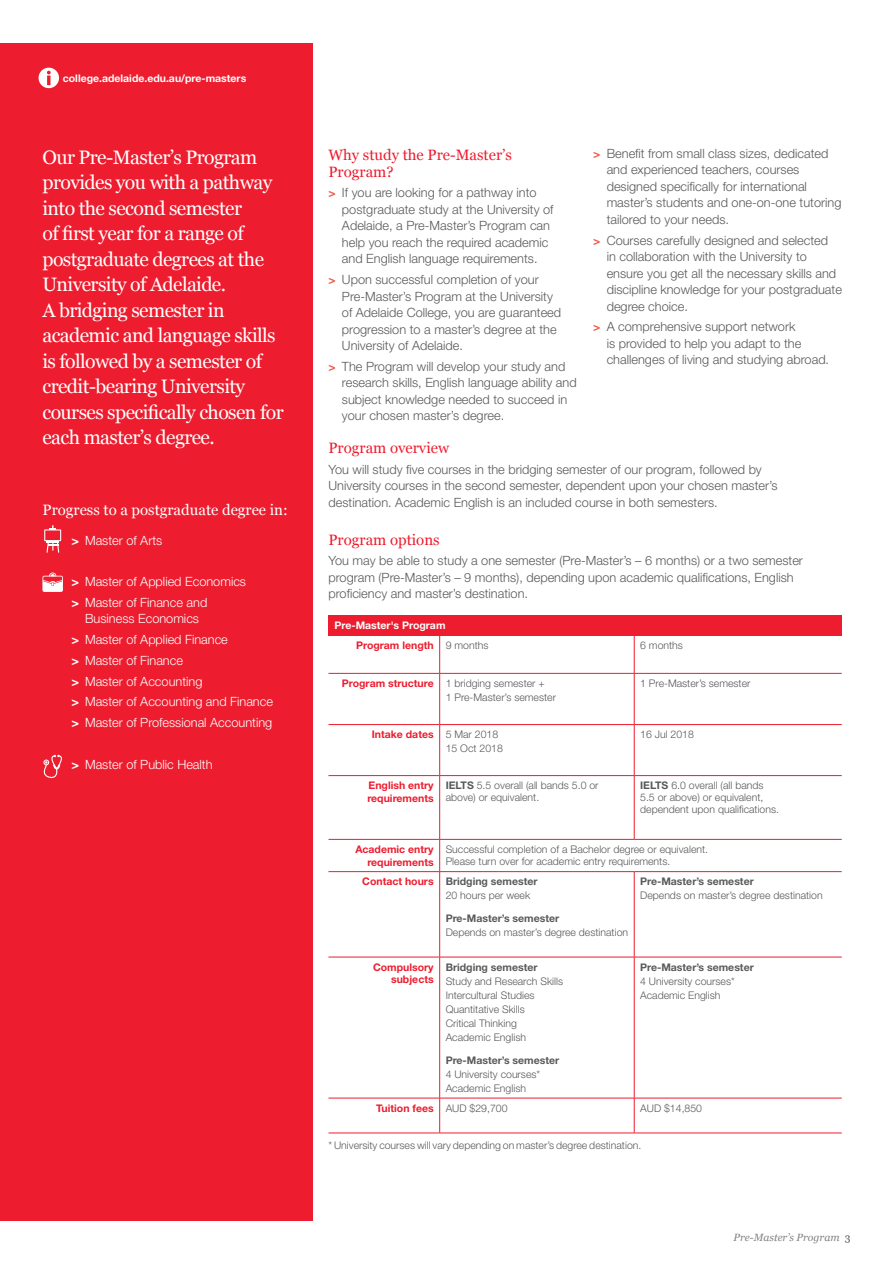
<style>
.page{position:relative;width:893px;height:1263px;background:#fff}
.page>*{position:absolute;margin:0;border:0;box-sizing:border-box;transform-origin:0 0}
.t1{font:19.5px/25.5px "Georgia";letter-spacing:-.03em;color:#fff}
.t2{font:15px/16.5px "Georgia";color:#ed1c2e}
.t3{font:15px "Georgia";color:#fff}
.t4{font:300 12.75px/16.5px "Helvetica Neue LT Std";color:#58595b}
.t5{font:300 12.75px/20.7px "Helvetica Neue LT Std";color:#fff}
.t6{font:300 10.5px/14.1px "Helvetica Neue LT Std";color:#58595b}
.t7{font:700 10.5px/14.1px "Helvetica Neue LT Std";color:#58595b}
.t8{font:700 10.5px/12.8px "Helvetica Neue LT Std";color:#ed1c2e;text-align:right}
.t9{font:700 10.5px/20px "Helvetica Neue LT Std";color:#fff}
.t10{font:italic 10.5px "Georgia";color:#808285}
.s1{font-weight:700;font-size:12px;color:#f15b4a}
.s2{color:#ed1c2e}
.s3{font-weight:300;color:#58595b}
.s4{font-weight:700}
.s5{font-weight:700;color:#ed1c2e}
.s6{font-weight:300}
.s7{font-style:normal;color:#58595b}
</style>
<div class="page">
<div style="left:0;top:43px;width:313px;height:1177px;background:#ed1c2e"></div>
<div style="left:39px;top:68px;width:20px;height:20px;background:#fff;border-radius:50%"></div>
<svg style="left:47px;top:71px;width:4px;height:14px"></svg>
<div style="left:328px;top:615px;width:514px;height:21px;background:#ed1c2e"></div>
<hr style="left:439px;top:636px;width:1px;height:37px;background:#ed1c2e">
<hr style="left:634px;top:636px;width:1px;height:37px;background:#ed1c2e">
<hr style="left:328px;top:673px;width:112px;height:1px;background:#ed1c2e">
<hr style="left:328px;top:724px;width:112px;height:1px;background:#ed1c2e">
<hr style="left:439px;top:674px;width:1px;height:50px;background:#ed1c2e">
<hr style="left:439px;top:725px;width:1px;height:50px;background:#ed1c2e">
<hr style="left:440px;top:673px;width:194px;height:1px;background:#ed1c2e">
<hr style="left:440px;top:724px;width:194px;height:1px;background:#ed1c2e">
<hr style="left:634px;top:674px;width:1px;height:50px;background:#ed1c2e">
<hr style="left:634px;top:725px;width:1px;height:50px;background:#ed1c2e">
<hr style="left:634px;top:673px;width:208px;height:1px;background:#ed1c2e">
<hr style="left:634px;top:724px;width:208px;height:1px;background:#ed1c2e">
<hr style="left:328px;top:775px;width:112px;height:1px;background:#ed1c2e">
<hr style="left:439px;top:776px;width:1px;height:63px;background:#ed1c2e">
<hr style="left:440px;top:775px;width:194px;height:1px;background:#ed1c2e">
<hr style="left:634px;top:776px;width:1px;height:63px;background:#ed1c2e">
<hr style="left:634px;top:775px;width:208px;height:1px;background:#ed1c2e">
<hr style="left:328px;top:839px;width:112px;height:1px;background:#ed1c2e">
<hr style="left:439px;top:839px;width:1px;height:32px;background:#ed1c2e">
<hr style="left:440px;top:839px;width:194px;height:1px;background:#ed1c2e">
<hr style="left:634px;top:839px;width:208px;height:1px;background:#ed1c2e">
<hr style="left:328px;top:871px;width:112px;height:1px;background:#ed1c2e">
<hr style="left:439px;top:872px;width:1px;height:85px;background:#ed1c2e">
<hr style="left:440px;top:871px;width:194px;height:1px;background:#ed1c2e">
<hr style="left:634px;top:872px;width:1px;height:85px;background:#ed1c2e">
<hr style="left:634px;top:871px;width:208px;height:1px;background:#ed1c2e">
<hr style="left:328px;top:957px;width:112px;height:1px;background:#ed1c2e">
<hr style="left:328px;top:1098px;width:112px;height:1px;background:#ed1c2e">
<hr style="left:328px;top:1133px;width:112px;height:1px;background:#ed1c2e">
<hr style="left:439px;top:957px;width:1px;height:141px;background:#ed1c2e">
<hr style="left:439px;top:1098px;width:1px;height:35px;background:#ed1c2e">
<hr style="left:440px;top:957px;width:194px;height:1px;background:#ed1c2e">
<hr style="left:440px;top:1098px;width:194px;height:1px;background:#ed1c2e">
<hr style="left:440px;top:1133px;width:194px;height:1px;background:#ed1c2e">
<hr style="left:634px;top:957px;width:1px;height:141px;background:#ed1c2e">
<hr style="left:634px;top:1098px;width:1px;height:35px;background:#ed1c2e">
<hr style="left:634px;top:957px;width:208px;height:1px;background:#ed1c2e">
<hr style="left:634px;top:1098px;width:208px;height:1px;background:#ed1c2e">
<hr style="left:634px;top:1133px;width:208px;height:1px;background:#ed1c2e">
<svg style="left:42px;top:572px;width:21px;height:20px"></svg>
<svg style="left:43px;top:755px;width:19px;height:23px"></svg>
<svg style="left:44px;top:525px;width:17px;height:28px"></svg>
<p class="t9" style="left:63px;top:68px;width:185px">college.adelaide.edu.au/pre-masters</p>
<p class="t4" style="left:607px;top:145px;width:236px;text-indent:-14px"><span class="s1">&gt;</span> Benefit from small class sizes, dedicated and experienced teachers, courses designed specifically for international master’s students and one-on-one tutoring tailored to your needs.</p>
<p class="t4" style="left:607px;top:232px;width:237px;text-indent:-14px"><span class="s1">&gt;</span> Courses carefully designed and selected<br>in collaboration with the University to ensure you get all the necessary skills and discipline knowledge for your postgraduate degree choice.</p>
<p class="t4" style="left:607px;top:318px;width:224px;text-indent:-14px"><span class="s1">&gt;</span> A comprehensive support network<br>is provided to help you adapt to the challenges of living and studying abroad.</p>
<p class="t1" style="left:42px;top:143px;width:243px">Our Pre-Master’s Program provides you with a pathway into the second semester<br>of first year for a range of postgraduate degrees at the<br>University of Adelaide.<br>A bridging semester in academic and language skills is followed by a semester of credit-bearing University courses specifically chosen for each master’s degree.</p>
<p class="t2" style="left:328px;top:146px;width:185px">Why study the Pre-Master’s<br>Program?</p>
<p class="t4" style="left:342px;top:184px;width:213px;text-indent:-14px"><span class="s1">&gt;</span> If you are looking for a pathway into postgraduate study at the University of Adelaide, a Pre-Master’s Program can help you reach the required academic and English language requirements.</p>
<p class="t4" style="left:342px;top:271px;width:221px;text-indent:-14px"><span class="s1">&gt;</span> Upon successful completion of your Pre-Master’s Program at the University of Adelaide College, you are guaranteed progression to a master’s degree at the University of Adelaide.</p>
<p class="t4" style="left:342px;top:358px;width:236px;text-indent:-14px"><span class="s1">&gt;</span> The Program will develop your study and research skills, English language ability and subject knowledge needed to succeed in your chosen master’s degree.</p>
<p class="t2" style="left:328px;top:439px;width:122px">Program overview</p>
<p class="t4" style="left:328px;top:461px;width:450px">You will study five courses in the bridging semester of our program, followed by<br>University courses in the second semester, dependent upon your chosen master’s destination. Academic English is an included course in both semesters.</p>
<p class="t2" style="left:328px;top:531px;width:113px">Program options</p>
<p class="t4" style="left:328px;top:552px;width:476px">You may be able to study a one semester (Pre-Master’s – 6 months) or a two semester program (Pre-Master’s – 9 months), depending upon academic qualifications, English proficiency and master’s destination.</p>
<p class="t9" style="left:356px;top:615px;width:134px;text-indent:-22px">Pre-Master's Program<br><span class="s2">Program length</span> <span class="s3">9 months</span></p>
<p class="t3" style="left:43px;top:499px;width:247px">Progress to a postgraduate degree in:</p>
<p class="t5" style="left:72px;top:529px;width:92px"><span class="s4">&gt;</span> Master of Arts</p>
<p class="t5" style="left:72px;top:571px;width:176px"><span class="s4">&gt;</span> Master of Applied Economics <span class="s4">&gt;</span> Master of Finance and</p>
<p class="t5" style="left:72px;top:608px;width:203px;text-indent:14px">Business Economics<br><span class="s4">&gt;</span> Master of Applied Finance<br><span class="s4">&gt;</span> Master of Finance<br><span class="s4">&gt;</span> Master of Accounting<br><span class="s4">&gt;</span> Master of Accounting and Finance <span class="s4">&gt;</span> Master of Professional Accounting</p>
<p class="t5" style="left:72px;top:753px;width:143px"><span class="s4">&gt;</span> Master of Public Health</p>
<p class="t6" style="left:640px;top:638px;width:44px">6 months</p>
<p class="t6" style="left:446px;top:676px;width:112px;text-indent:-104px"><span class="s5">Program structure</span> 1 bridging semester +<br>1 Pre-Master’s semester</p>
<p class="t6" style="left:640px;top:676px;width:112px">1 Pre-Master’s semester</p>
<p class="t6" style="left:446px;top:727px;width:59px;text-indent:-74px"><span class="s5">Intake dates</span> 5 Mar 2018<br>15 Oct 2018</p>
<p class="t6" style="left:640px;top:727px;width:55px">16 Jul 2018</p>
<p class="t8" style="left:367px;top:779px;width:68px;text-align:left">English entry requirements</p>
<p class="t6" style="left:446px;top:779px;width:154px;line-height:12px"><span class="s4">IELTS</span> 5.5 overall (all bands 5.0 or above) or equivalent.</p>
<p class="t6" style="left:640px;top:779px;width:140px;line-height:12px"><span class="s4">IELTS</span> 6.0 overall (all bands<br>5.5 or above) or equivalent, dependent upon qualifications.</p>
<p class="t8" style="left:355px;top:842px;width:80px">Academic entry requirements</p>
<p class="t6" style="left:446px;top:843px;width:264px;line-height:12px">Successful completion of a Bachelor degree or equivalent.<br>Please turn over for academic entry requirements.</p>
<p class="t7" style="left:446px;top:874px;width:93px;text-indent:-83px"><span class="s2">Contact hours</span> Bridging semester<br><span class="s6">20 hours per week</span></p>
<p class="t7" style="left:446px;top:911px;width:115px">Pre-Master’s semester</p>
<p class="t6" style="left:446px;top:925px;width:184px">Depends on master’s degree destination</p>
<p class="t7" style="left:640px;top:874px;width:115px">Pre-Master’s semester</p>
<p class="t6" style="left:640px;top:888px;width:184px">Depends on master’s degree destination</p>
<p class="t8" style="left:373px;top:960px;width:62px">Compulsory subjects</p>
<p class="t7" style="left:446px;top:959px;width:93px">Bridging semester</p>
<p class="t6" style="left:446px;top:974px;width:119px">Study and Research Skills<br>Intercultural Studies<br>Quantitative Skills<br>Critical Thinking<br>Academic English</p>
<p class="t7" style="left:446px;top:1053px;width:115px">Pre-Master’s semester</p>
<p class="t6" style="left:446px;top:1067px;width:96px">4 University courses*<br>Academic English</p>
<p class="t7" style="left:640px;top:959px;width:115px">Pre-Master’s semester</p>
<p class="t6" style="left:640px;top:974px;width:96px">4 University courses*<br>Academic English</p>
<p class="t8" style="left:376px;top:1101px;width:133px">Tuition fees <span class="s3">AUD $29,700</span></p>
<p class="t6" style="left:640px;top:1100px;width:63px">AUD $14,850</p>
<p class="t6" style="left:328px;top:1138px;width:314px">* University courses will vary depending on master’s degree destination.</p>
<p class="t10" style="left:734px;top:1230px;width:118px">Pre-Master’s Program <span class="s7">3</span></p>
</div>
